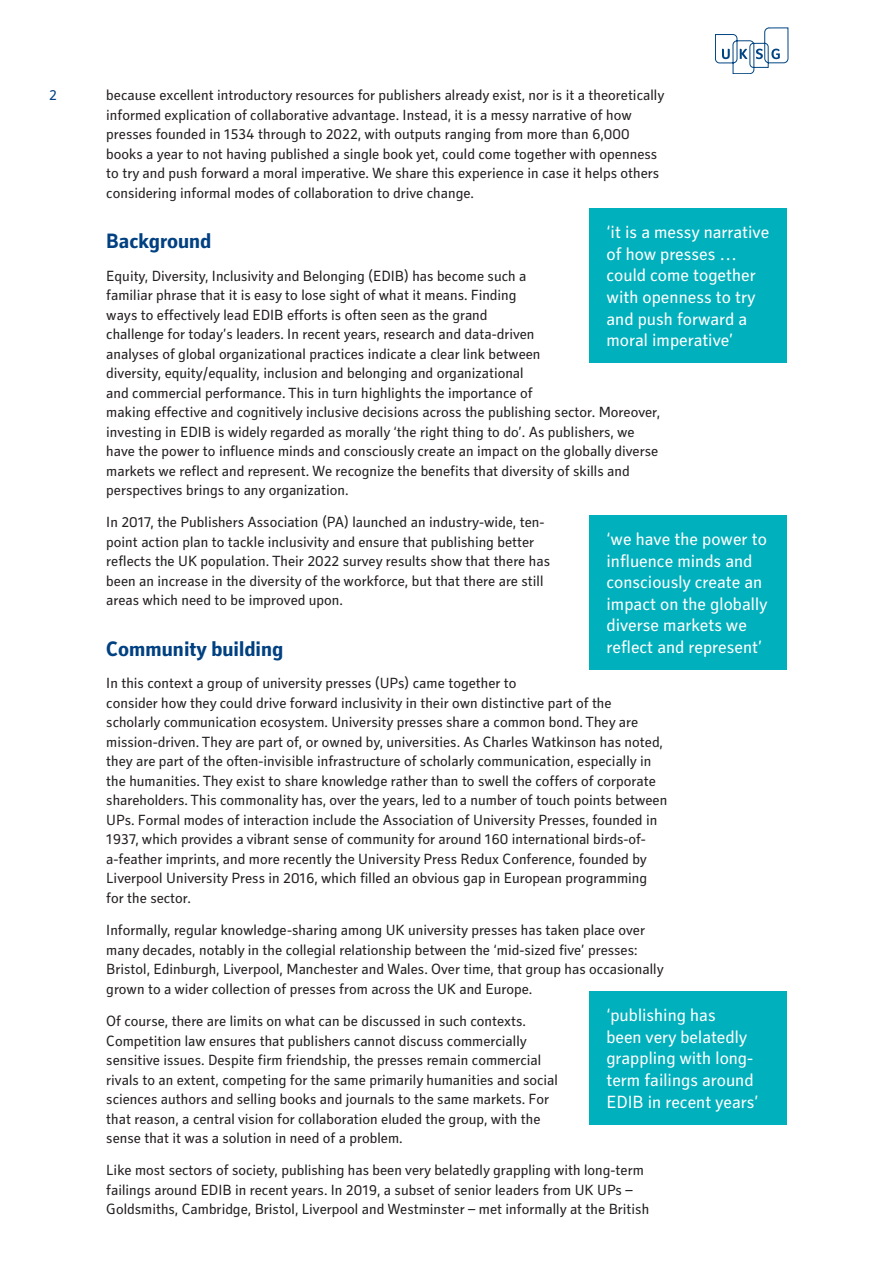
<style>
.page{position:relative;width:893px;height:1263px;background:#fff}
.page>*{position:absolute;margin:0;border:0;box-sizing:border-box;transform-origin:0 0}
.A-Style_Heading{font:700 21px "Secca Std";color:#014081}
.Stand_out_quote{font:18px/21.6px "Secca Std";color:#fff}
.Body{font:15px/19.5px "Secca Std";color:#231f20}
.Body-2{font:15px "Secca Std";color:#014081}
</style>
<div class="page">
<svg style="left:715px;top:28px;width:73px;height:46px"></svg>
<div style="left:590px;top:208px;width:197px;height:155px;background:#00b0bc"></div>
<div style="left:590px;top:515px;width:197px;height:155px;background:#00b0bc"></div>
<div style="left:589px;top:991px;width:197px;height:133px;background:#00b0bc"></div>
<p class="Body-2" style="left:49px;top:87px;width:9px">2</p>
<p class="Body" style="left:106px;top:86px;width:560px">because excellent introductory resources for publishers already exist, nor is it a theoretically informed explication of collaborative advantage. Instead, it is a messy narrative of how presses founded in 1534 through to 2022, with outputs ranging from more than 6,000 books a year to not having published a single book yet, could come together with openness to try and push forward a moral imperative. We share this experience in case it helps others considering informal modes of collaboration to drive change.</p>
<p class="A-Style_Heading" style="left:106px;top:229px;width:107px">Background</p>
<p class="Body" style="left:106px;top:266px;width:555px">Equity, Diversity, Inclusivity and Belonging (EDIB) has become such a<br>familiar phrase that it is easy to lose sight of what it means. Finding<br>ways to effectively lead EDIB efforts is often seen as the grand<br>challenge for today’s leaders. In recent years, research and data-driven<br>analyses of global organizational practices indicate a clear link between<br>diversity, equity/equality, inclusion and belonging and organizational<br>and commercial performance. This in turn highlights the importance of<br>making effective and cognitively inclusive decisions across the publishing sector. Moreover, investing in EDIB is widely regarded as morally ‘the right thing to do’. As publishers, we have the power to influence minds and consciously create an impact on the globally diverse markets we reflect and represent. We recognize the benefits that diversity of skills and perspectives brings to any organization.</p>
<p class="Body" style="left:106px;top:513px;width:445px">In 2017, the Publishers Association (PA) launched an industry-wide, ten&shy;point action plan to tackle inclusivity and ensure that publishing better reflects the UK population. Their 2022 survey results show that there has been an increase in the diversity of the workforce, but that there are still areas which need to be improved upon.</p>
<p class="A-Style_Heading" style="left:106px;top:637px;width:179px">Community building</p>
<p class="Body" style="left:106px;top:674px;width:563px">In this context a group of university presses (UPs) came together to<br>consider how they could drive forward inclusivity in their own distinctive part of the scholarly communication ecosystem. University presses share a common bond. They are mission-driven. They are part of, or owned by, universities. As Charles Watkinson has noted, they are part of the often-invisible infrastructure of scholarly communication, especially in the humanities. They exist to share knowledge rather than to swell the coffers of corporate shareholders. This commonality has, over the years, led to a number of touch points between UPs. Formal modes of interaction include the Association of University Presses, founded in 1937, which provides a vibrant sense of community for around 160 international birds-of&shy;a-feather imprints, and more recently the University Press Redux Conference, founded by Liverpool University Press in 2016, which filled an obvious gap in European programming for the sector.</p>
<p class="Body" style="left:106px;top:921px;width:559px">Informally, regular knowledge-sharing among UK university presses has taken place over many decades, notably in the collegial relationship between the ‘mid-sized five’ presses:<br>Bristol, Edinburgh, Liverpool, Manchester and Wales. Over time, that group has occasionally grown to a wider collection of presses from across the UK and Europe.</p>
<p class="Body" style="left:106px;top:1012px;width:453px">Of course, there are limits on what can be discussed in such contexts.<br>Competition law ensures that publishers cannot discuss commercially sensitive issues. Despite firm friendship, the presses remain commercial rivals to an extent, competing for the same primarily humanities and social sciences authors and selling books and journals to the same markets. For that reason, a central vision for collaboration eluded the group, with the sense that it was a solution in need of a problem.</p>
<p class="Body" style="left:106px;top:1161px;width:544px">Like most sectors of society, publishing has been very belatedly grappling with long-term failings around EDIB in recent years. In 2019, a subset of senior leaders from UK UPs –<br>Goldsmiths, Cambridge, Bristol, Liverpool and Westminster – met informally at the British</p>
<p class="Stand_out_quote" style="left:607px;top:222px;width:164px">‘it is a messy narrative of how presses … could come together with openness to try and push forward a moral imperative’</p>
<p class="Stand_out_quote" style="left:607px;top:529px;width:163px">‘we have the power to influence minds and consciously create an impact on the globally diverse markets we reflect and represent’</p>
<p class="Stand_out_quote" style="left:606px;top:1005px;width:154px">‘publishing has<br>been very belatedly grappling with long&shy;term failings around<br>EDIB in recent years’</p>
</div>
